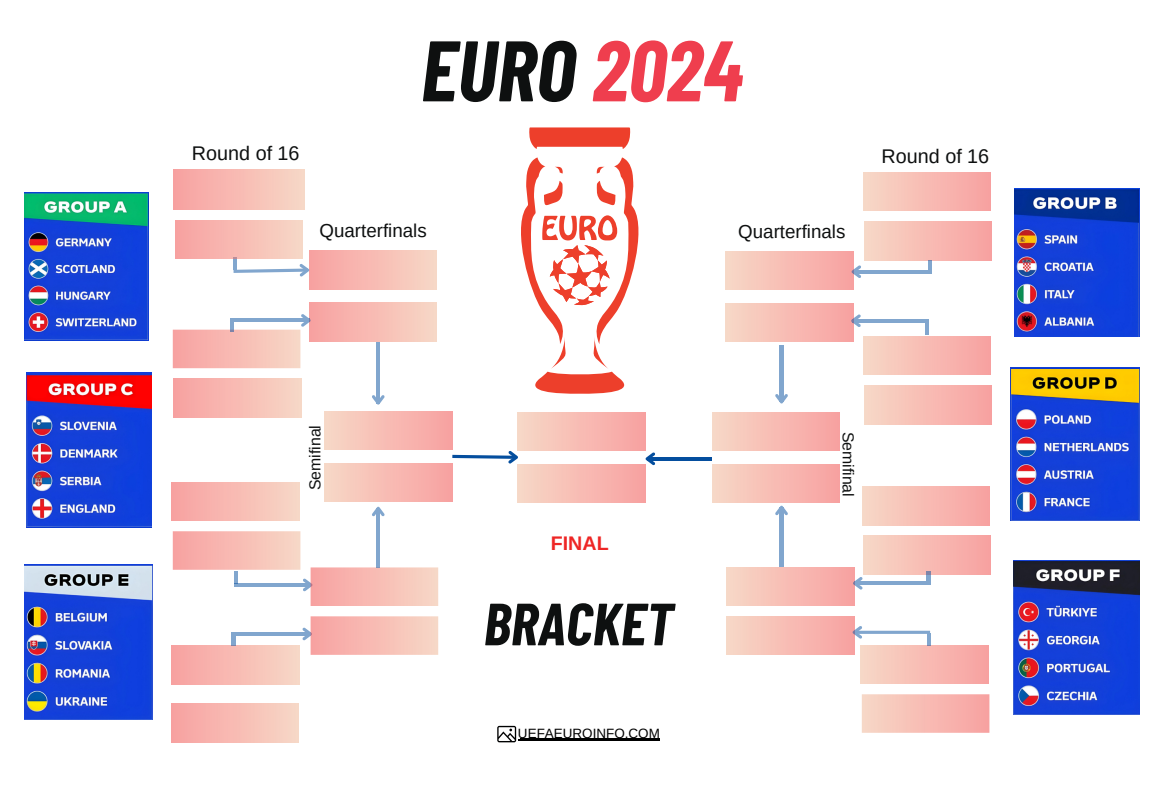
<style>
.page{position:relative;width:1163px;height:788px;background:#fff}
.page>*{position:absolute;margin:0;border:0;box-sizing:border-box;transform-origin:0 0}
.t1{font:italic 700 85.6px "Barlow Condensed";color:#0e1010}
.t2{font:italic 700 59.4px "Barlow Condensed";color:#0e1010}
.t3{font:19.75px "Arimo";color:#0e1010}
.t4{font:700 19.65px "Arimo";color:#ee2625}
.t5{font:18.7px "Arimo";color:#0e1010}
.t6{font:15.8px "Arimo";color:#0e1010}
.t7{font:13.45px "Arimo";color:#000}
.s1{color:#ef3e4e}
</style>
<div class="page">
<svg style="left:233px;top:259px;width:76px;height:17px"></svg>
<hr style="left:233px;top:319px;width:76px;height:3px;background:#044e9e">
<svg style="left:301px;top:314px;width:9px;height:13px"></svg>
<svg style="left:230px;top:319px;width:4px;height:12px"></svg>
<hr style="left:234px;top:632px;width:76px;height:3px;background:#044e9e">
<svg style="left:302px;top:627px;width:8px;height:13px"></svg>
<svg style="left:232px;top:632px;width:3px;height:13px"></svg>
<hr style="left:235px;top:583px;width:76px;height:3px;background:#044e9e">
<svg style="left:303px;top:578px;width:7px;height:13px"></svg>
<img style="left:310px;top:616px;width:128px;height:38px">
<img style="left:310px;top:567px;width:128px;height:39px">
<svg style="left:235px;top:571px;width:3px;height:12px"></svg>
<img style="left:861px;top:694px;width:128px;height:38px">
<hr style="left:854px;top:581px;width:76px;height:3px;background:#044e9e">
<svg style="left:853px;top:577px;width:9px;height:12px"></svg>
<svg style="left:927px;top:571px;width:3px;height:13px"></svg>
<hr style="left:854px;top:630px;width:76px;height:3px;background:#044e9e">
<svg style="left:852px;top:626px;width:10px;height:12px"></svg>
<svg style="left:927px;top:633px;width:3px;height:12px"></svg>
<hr style="left:852px;top:319px;width:76px;height:3px;background:#044e9e">
<svg style="left:851px;top:314px;width:9px;height:13px"></svg>
<svg style="left:925px;top:322px;width:3px;height:12px"></svg>
<hr style="left:853px;top:270px;width:76px;height:3px;background:#044e9e">
<svg style="left:851px;top:265px;width:10px;height:13px"></svg>
<svg style="left:928px;top:261px;width:3px;height:12px"></svg>
<hr style="left:377px;top:508px;width:3px;height:59px;background:#044e9e">
<svg style="left:372px;top:506px;width:12px;height:10px"></svg>
<hr style="left:377px;top:342px;width:3px;height:61px;background:#044e9e">
<svg style="left:372px;top:395px;width:12px;height:9px"></svg>
<hr style="left:780px;top:507px;width:3px;height:59px;background:#044e9e">
<svg style="left:775px;top:505px;width:13px;height:10px"></svg>
<hr style="left:780px;top:346px;width:3px;height:56px;background:#044e9e">
<svg style="left:775px;top:394px;width:13px;height:9px"></svg>
<svg style="left:452px;top:451px;width:66px;height:12px"></svg>
<svg style="left:521px;top:127px;width:118px;height:267px"></svg>
<hr style="left:647px;top:457px;width:64px;height:3px;background:#044e9e">
<svg style="left:645px;top:452px;width:10px;height:13px"></svg>
<svg style="left:497px;top:725px;width:19px;height:17px"></svg>
<hr style="left:520px;top:738px;width:140px;height:1px;background:#000101">
<hr style="left:518px;top:739px;width:142px;height:1px;background:#000">
<img style="left:24px;top:193px;width:125px;height:147px">
<img style="left:26px;top:372px;width:125px;height:155px">
<img style="left:24px;top:564px;width:128px;height:155px">
<img style="left:1010px;top:367px;width:129px;height:154px">
<img style="left:1014px;top:188px;width:125px;height:148px">
<img style="left:1013px;top:560px;width:126px;height:154px">
<h3 class="t1" style="left:421px;top:16px;width:323px">EURO <span class="s1">2024</span></h3>
<p class="t3" style="left:192px;top:142px;width:109px">Round of 16</p>
<p class="t3" style="left:881px;top:145px;width:109px">Round of 16</p>
<h1 class="t5" style="left:319px;top:220px;width:109px">Quarterfinals</h1>
<p class="t5" style="left:738px;top:221px;width:109px">Quarterfinals</p>
<h3 class="t6" style="left:306px;top:490px;width:66px;rotate:-90deg">Semifinal</h3>
<p class="t4" style="left:551px;top:532px;width:59px">FINAL</p>
<p class="t2" style="left:484px;top:586px;width:191px">BRACKET</p>
<p class="t7" style="left:518px;top:726px;width:143px">UEFAEUROINFO.COM</p>
<p class="t6" style="left:857px;top:431px;width:66px;rotate:90deg">Semifinal</p>
</div>
